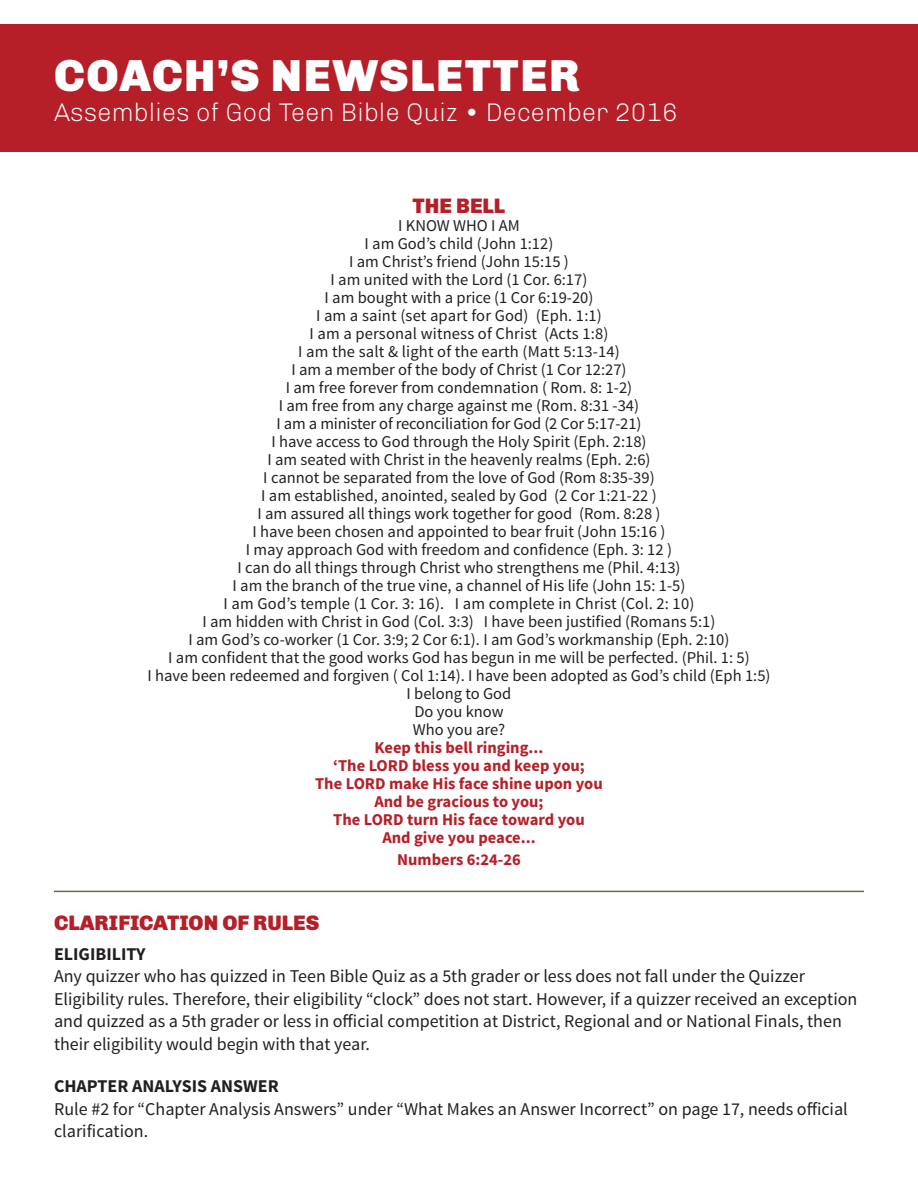
<style>
.page{position:relative;width:918px;height:1188px;background:#fff}
.page>*{position:absolute;margin:0;border:0;box-sizing:border-box;transform-origin:0 0}
.t1{font:900 45px "Chivo";letter-spacing:.035em;color:#fff}
.t2{font:300 25.5px "Chivo";color:#fff}
.t3{font:900 21px "Chivo";color:#b61f28}
.t4{font:18px/22.5px "Source Sans Pro";color:#231f20}
.t5{font:700 18px "Source Sans Pro";color:#231f20}
.t6{font:16.5px/18px "Source Sans Pro";color:#231f20;text-align:center}
.t7{font:700 16.5px/18px "Source Sans Pro";color:#b61f28;text-align:center}
</style>
<div class="page">
<div style="left:0;top:24px;width:918px;height:128px;background:#b61f28"></div>
<hr style="left:54px;top:891px;width:810px;height:1px;background:#5e7246">
<h1 class="t1" style="left:54px;top:48px;width:527px">COACH’S NEWSLETTER</h1>
<h2 class="t2" style="left:54px;top:98px;width:626px">Assemblies of God Teen Bible Quiz • December 2016</h2>
<p class="t3" style="left:413px;top:193px;width:94px">THE BELL</p>
<p class="t6" style="left:147px;top:217px;width:625px">I KNOW WHO I AM<br>I am God’s child (John 1:12)<br>I am Christ’s friend (John 15:15 )<br>I am united with the Lord (1 Cor. 6:17)<br>I am bought with a price (1 Cor 6:19-20)<br>I am a saint (set apart for God) (Eph. 1:1)<br>I am a personal witness of Christ (Acts 1:8)<br>I am the salt &amp; light of the earth (Matt 5:13-14)<br>I am a member of the body of Christ (1 Cor 12:27)<br>I am free forever from condemnation ( Rom. 8: 1-2)<br>I am free from any charge against me (Rom. 8:31 -34)<br>I am a minister of reconciliation for God (2 Cor 5:17-21)<br>I have access to God through the Holy Spirit (Eph. 2:18)<br>I am seated with Christ in the heavenly realms (Eph. 2:6)<br>I cannot be separated from the love of God (Rom 8:35-39)<br>I am established, anointed, sealed by God (2 Cor 1:21-22 )<br>I am assured all things work together for good (Rom. 8:28 )<br>I have been chosen and appointed to bear fruit (John 15:16 )<br>I may approach God with freedom and confidence (Eph. 3: 12 )<br>I can do all things through Christ who strengthens me (Phil. 4:13)<br>I am the branch of the true vine, a channel of His life (John 15: 1-5)<br>I am God’s temple (1 Cor. 3: 16). I am complete in Christ (Col. 2: 10)<br>I am hidden with Christ in God (Col. 3:3) I have been justified (Romans 5:1)<br>I am God’s co-worker (1 Cor. 3:9; 2 Cor 6:1). I am God’s workmanship (Eph. 2:10)<br>I am confident that the good works God has begun in me will be perfected. (Phil. 1: 5)<br>I have been redeemed and forgiven ( Col 1:14). I have been adopted as God’s child (Eph 1:5)<br>I belong to God<br>Do you know<br>Who you are?</p>
<p class="t7" style="left:315px;top:739px;width:289px">Keep this bell ringing...<br>‘The LORD bless you and keep you;<br>The LORD make His face shine upon you<br>And be gracious to you;<br>The LORD turn His face toward you<br>And give you peace...</p>
<p class="t7" style="left:397px;top:851px;width:125px">Numbers 6:24-26</p>
<p class="t3" style="left:54px;top:911px;width:267px">CLARIFICATION OF RULES</p>
<p class="t5" style="left:54px;top:942px;width:93px">ELIGIBILITY</p>
<p class="t4" style="left:54px;top:965px;width:805px">Any quizzer who has quizzed in Teen Bible Quiz as a 5th grader or less does not fall under the Quizzer Eligibility rules. Therefore, their eligibility “clock” does not start. However, if a quizzer received an exception and quizzed as a 5th grader or less in official competition at District, Regional and or National Finals, then their eligibility would begin with that year.</p>
<p class="t5" style="left:54px;top:1075px;width:226px">CHAPTER ANALYSIS ANSWER</p>
<p class="t4" style="left:54px;top:1098px;width:795px">Rule #2 for “Chapter Analysis Answers” under “What Makes an Answer Incorrect” on page 17, needs official clarification.</p>
</div>
